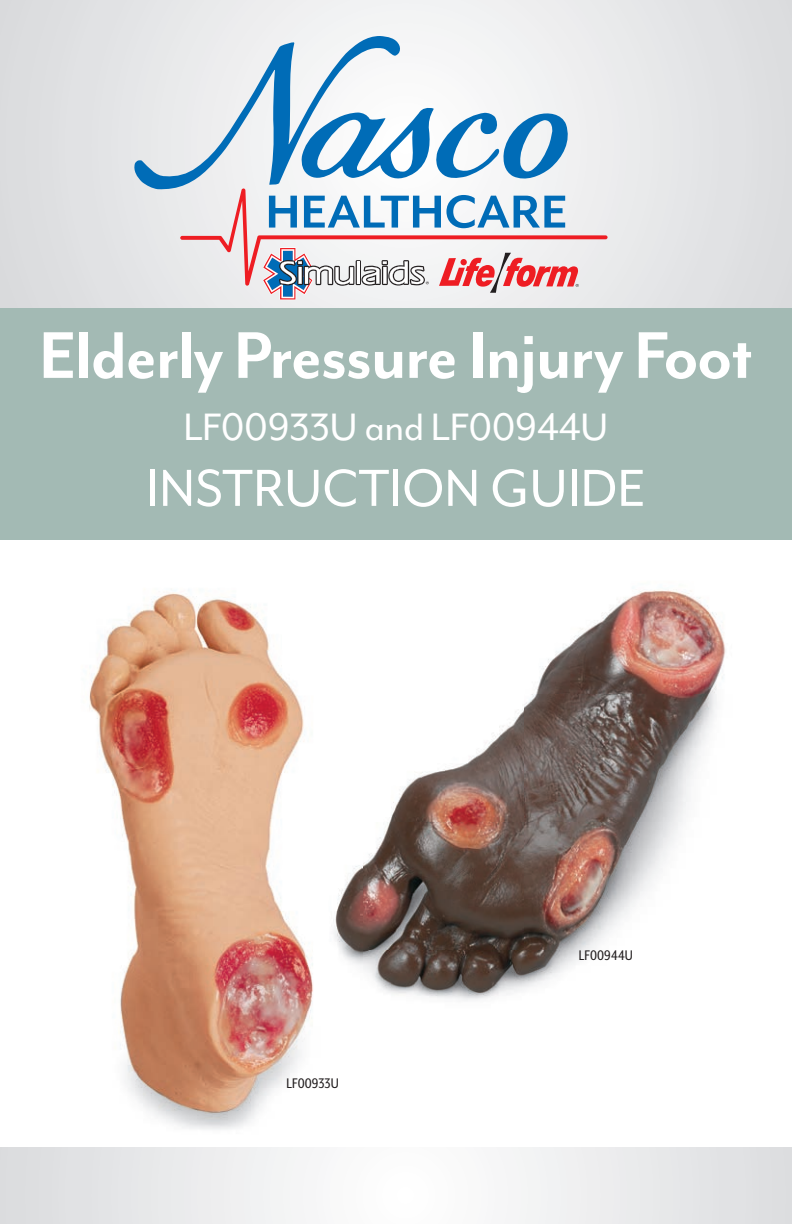
<style>
.page{position:relative;width:792px;height:1224px;background:#fff}
.page>*{position:absolute;margin:0;border:0;box-sizing:border-box;transform-origin:0 0}
.t1{font:700 76px "Mr Eaves Mod OT";letter-spacing:-.02em;color:#fff}
.t2{font:60px "Mr Eaves Mod OT";color:#fff}
.t3{font:700 53.2px "Mr Eaves Mod OT";color:#006cb7}
.t4{font:44px "Mr Eaves Mod OT";letter-spacing:-.01em;color:#fff}
.t5{font:16px "Mr Eaves XL Mod Nar OT";letter-spacing:.01em;color:#231f20}
</style>
<div class="page">
<svg style="left:0;top:0;width:792px;height:308px"></svg>
<svg style="left:133px;top:36px;width:267px;height:153px;fill:#ededee"></svg>
<svg style="left:301px;top:107px;width:271px;height:75px"></svg>
<svg style="left:439px;top:286px;width:140px;height:7px"></svg>
<svg style="left:263px;top:286px;width:91px;height:14px"></svg>
<svg style="left:180px;top:188px;width:428px;height:98px;fill:#f0f1f2"></svg>
<div style="left:0;top:308px;width:792px;height:232px;background:#a3bab4"></div>
<svg style="left:0;top:1148px;width:792px;height:76px"></svg>
<img style="left:89px;top:590px;width:224px;height:540px">
<img style="left:536px;top:590px;width:190px;height:104px">
<img style="left:363px;top:694px;width:354px;height:307px">
<img style="left:334px;top:865px;width:29px;height:100px">
<p class="t3" style="left:265px;top:183px;width:304px">HEALTHCARE</p>
<p class="t1" style="left:39px;top:314px;width:716px">Elderly Pressure Injury Foot</p>
<p class="t4" style="left:184px;top:403px;width:426px">LF00933U and LF00944U</p>
<p class="t2" style="left:146px;top:455px;width:501px">INSTRUCTION GUIDE</p>
<p class="t5" style="left:287px;top:1075px;width:54px">LF00933U</p>
<p class="t5" style="left:579px;top:947px;width:56px">LF00944U</p>
</div>
